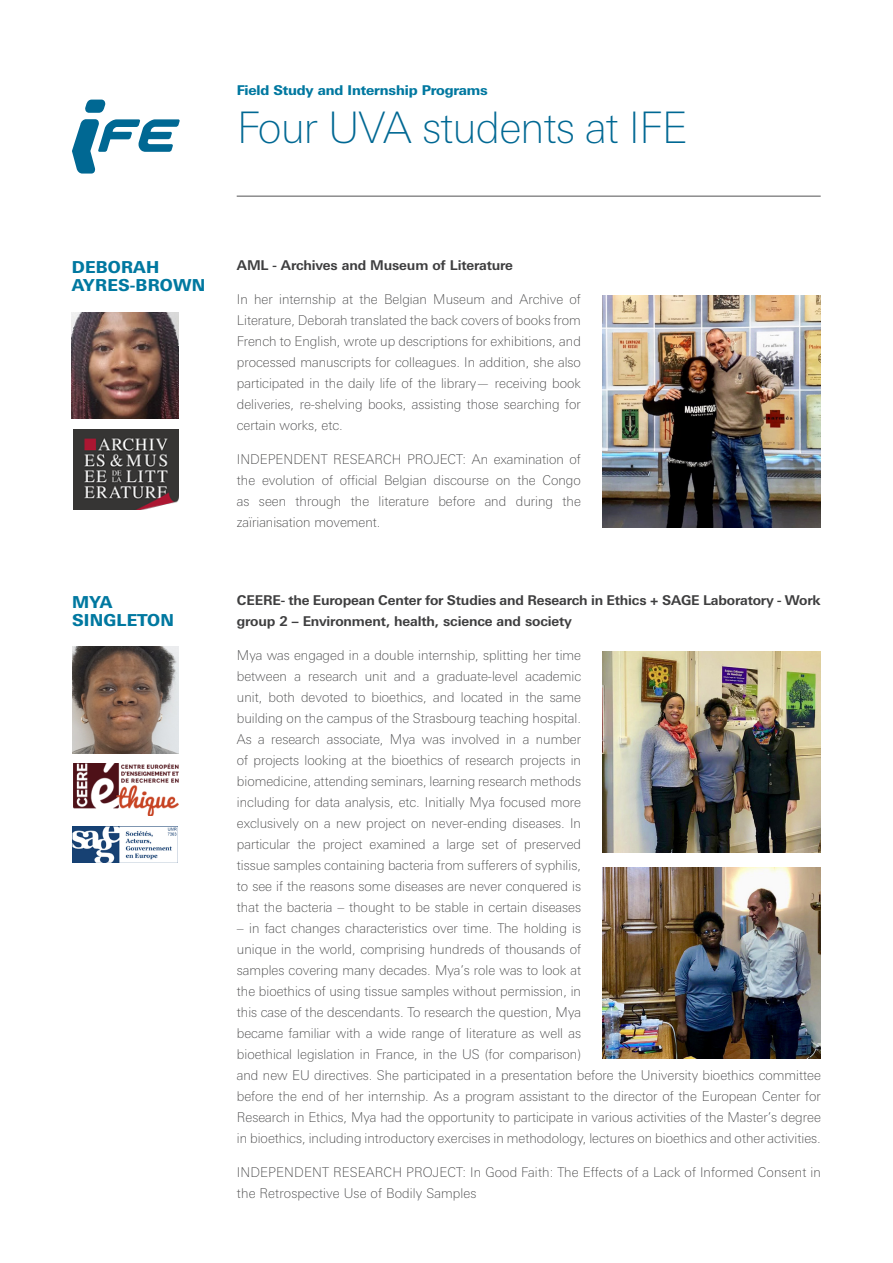
<style>
.page{position:relative;width:893px;height:1263px;background:#fff}
.page>*{position:absolute;margin:0;border:0;box-sizing:border-box;transform-origin:0 0}
.t1{font:100 43.5px "Linotype Univers Basic";letter-spacing:-.02em;color:#006893}
.t2{font:800 16.5px/18px "Linotype Univers Basic";letter-spacing:.01em;color:#0078a0}
.t3{font:100 13.5px/21px "Linotype Univers Basic";color:#3e3e3f;text-align:justify}
.t4{font:700 13.5px/21px "Linotype Univers Basic";letter-spacing:-.01em;color:#3e3e3f}
.t5{font:800 13.5px "Linotype Univers Basic";letter-spacing:-.01em;color:#0078a0}
</style>
<div class="page">
<img style="left:73px;top:429px;width:106px;height:81px">
<hr style="left:237px;top:196px;width:584px;height:1px;background:#3e3e3f">
<img style="left:72px;top:312px;width:106px;height:106px">
<svg style="left:85px;top:100px;width:21px;height:13px"></svg>
<svg style="left:72px;top:119px;width:108px;height:55px"></svg>
<img style="left:602px;top:296px;width:219px;height:231px">
<img style="left:74px;top:764px;width:105px;height:52px">
<img style="left:72px;top:647px;width:106px;height:106px">
<img style="left:602px;top:651px;width:219px;height:201px">
<img style="left:72px;top:826px;width:106px;height:37px">
<img style="left:602px;top:867px;width:219px;height:191px">
<p class="t5" style="left:237px;top:82px;width:253px">Field Study and Internship Programs</p>
<h1 class="t1" style="left:237px;top:103px;width:452px">Four UVA students at IFE</h1>
<p class="t2" style="left:72px;top:258px;width:135px">DEBORAH<br>AYRES-BROWN</p>
<p class="t4" style="left:237px;top:255px;width:278px">AML - Archives and Museum of Literature</p>
<p class="t3" style="left:237px;top:289px;width:346px">In her internship at the Belgian Museum and Archive of Literature, Deborah translated the back covers of books from French to English, wrote up descriptions for exhibitions, and processed manuscripts for colleagues. In addition, she also participated in the daily life of the library— receiving book deliveries, re-shelving books, assisting those searching for certain works, etc.</p>
<p class="t3" style="left:237px;top:449px;width:346px">INDEPENDENT RESEARCH PROJECT: An examination of the evolution of official Belgian discourse on the Congo as seen through the literature before and during the zaïrianisation movement.</p>
<p class="t2" style="left:72px;top:592px;width:103px">MYA<br>SINGLETON</p>
<p class="t4" style="left:237px;top:590px;width:585px">CEERE- the European Center for Studies and Research in Ethics + SAGE Laboratory - Work group 2 – Environment, health, science and society</p>
<p class="t3" style="left:237px;top:645px;width:346px">Mya was engaged in a double internship, splitting her time between a research unit and a graduate-level academic unit, both devoted to bioethics, and located in the same building on the campus of the Strasbourg teaching hospital.<br>As a research associate, Mya was involved in a number of projects looking at the bioethics of research projects in biomedicine, attending seminars, learning research methods including for data analysis, etc. Initially Mya focused more exclusively on a new project on never-ending diseases. In particular the project examined a large set of preserved tissue samples containing bacteria from sufferers of syphilis, to see if the reasons some diseases are never conquered is that the bacteria – thought to be stable in certain diseases</p>
<p class="t3" style="left:237px;top:918px;width:585px;text-align:left">– in fact changes characteristics over time. The holding is<br>unique in the world, comprising hundreds of thousands of<br>samples covering many decades. Mya’s role was to look at<br>the bioethics of using tissue samples without permission, in<br>this case of the descendants. To research the question, Mya<br>became familiar with a wide range of literature as well as<br>bioethical legislation in France, in the US (for comparison)<br>and new EU directives. She participated in a presentation before the University bioethics committee before the end of her internship. As a program assistant to the director of the European Center for Research in Ethics, Mya had the opportunity to participate in various activities of the Master’s degree in bioethics, including introductory exercises in methodology, lectures on bioethics and other activities.</p>
<p class="t3" style="left:237px;top:1162px;width:585px">INDEPENDENT RESEARCH PROJECT: In Good Faith: The Effects of a Lack of Informed Consent in the Retrospective Use of Bodily Samples</p>
</div>
